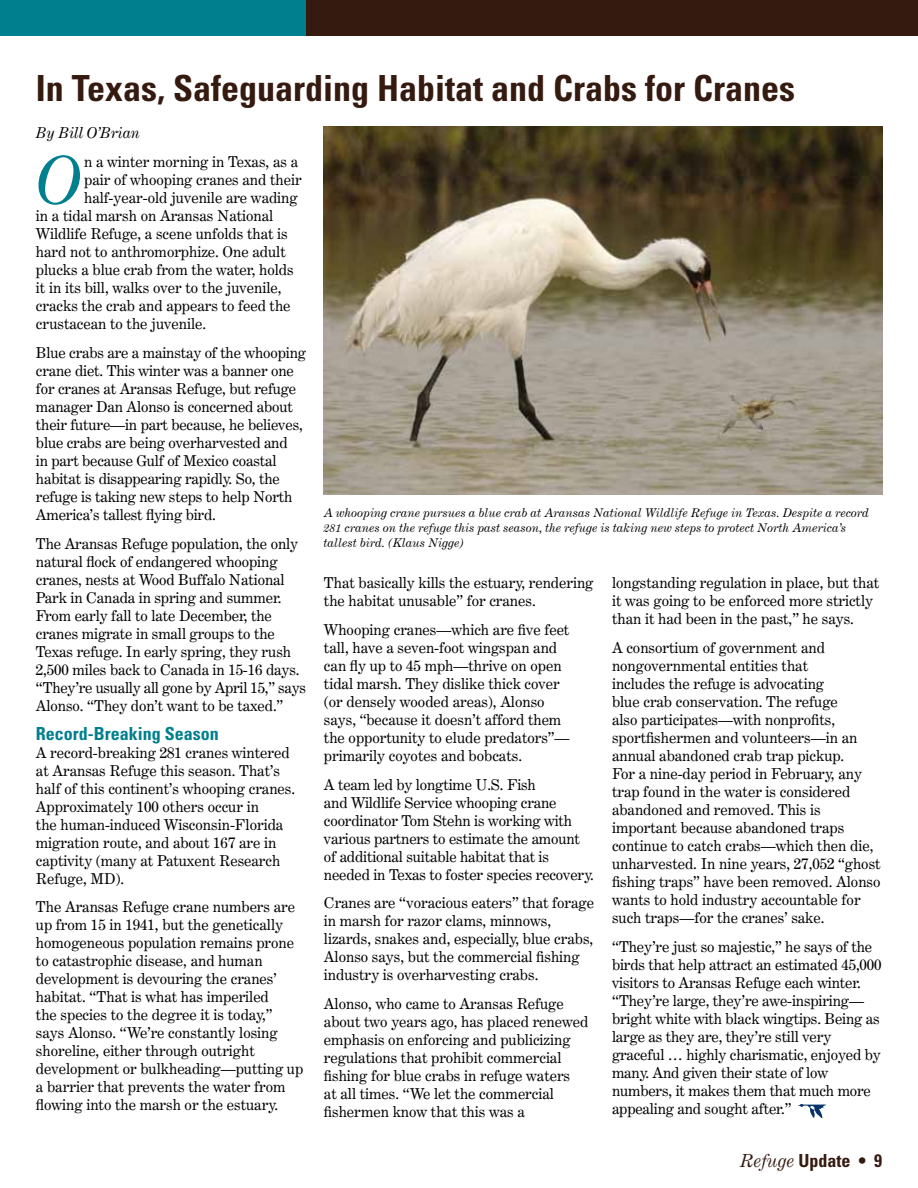
<style>
.page{position:relative;width:918px;height:1188px;background:#fff}
.page>*{position:absolute;margin:0;border:0;box-sizing:border-box;transform-origin:0 0}
.body_text{font:italic 64.8px "Century Expanded BT";color:#007f8e}
.t1{font:700 condensed 36px "Univers";color:#351a0f}
.Body_Header{font:700 condensed 18px "Univers";color:#007f8e}
.t2{font:700 condensed 18px "Univers";color:#351a0f}
.body_text-2{font:15px/18px "Century Expanded BT";color:#000}
.body_text-3{font:italic 15px "Century Expanded BT";color:#000}
.body_text-4{font:italic 12px/15px "Century Expanded";color:#000}
.s1{font-family:"Century Expanded BT";font-weight:400;font-style:italic;font-stretch:normal}
</style>
<div class="page">
<div style="left:0;top:0;width:918px;height:36px;background:#351a0f"></div>
<div style="left:0;top:0;width:306px;height:36px;background:#007f8e"></div>
<svg style="left:798px;top:1104px;width:28px;height:14px"></svg>
<img style="left:324px;top:126px;width:558px;height:368px">
<h1 class="t1" style="left:36px;top:66px;width:761px">In Texas, Safeguarding Habitat and Crabs for Cranes</h1>
<p class="body_text-3" style="left:36px;top:124px;width:105px">By Bill O’Brian</p>
<p class="body_text" style="left:36px;top:140px;width:48px">O</p>
<p class="body_text-2" style="left:84px;top:153px;width:215px">n a winter morning in Texas, as a</p>
<p class="body_text-2" style="left:84px;top:171px;width:219px">pair of whooping cranes and their</p>
<p class="body_text-2" style="left:84px;top:189px;width:215px">half-year-old juvenile are wading</p>
<p class="body_text-2" style="left:36px;top:207px;width:239px">in a tidal marsh on Aransas National</p>
<p class="body_text-2" style="left:36px;top:225px;width:253px">Wildlife Refuge, a scene unfolds that is</p>
<p class="body_text-2" style="left:36px;top:243px;width:251px">hard not to anthromorphize. One adult</p>
<p class="body_text-2" style="left:36px;top:261px;width:259px">plucks a blue crab from the water, holds</p>
<p class="body_text-2" style="left:36px;top:279px;width:247px">it in its bill, walks over to the juvenile,</p>
<p class="body_text-2" style="left:36px;top:297px;width:256px">cracks the crab and appears to feed the</p>
<p class="body_text-2" style="left:36px;top:315px;width:172px">crustacean to the juvenile.</p>
<p class="body_text-2" style="left:36px;top:343px;width:272px">Blue crabs are a mainstay of the whooping crane diet. This winter was a banner one for cranes at Aransas Refuge, but refuge manager Dan Alonso is concerned about their future—in part because, he believes, blue crabs are being overharvested and<br>in part because Gulf of Mexico coastal habitat is disappearing rapidly. So, the refuge is taking new steps to help North America’s tallest flying bird.</p>
<p class="body_text-2" style="left:36px;top:534px;width:272px">The Aransas Refuge population, the only natural flock of endangered whooping cranes, nests at Wood Buffalo National Park in Canada in spring and summer.<br>From early fall to late December, the cranes migrate in small groups to the Texas refuge. In early spring, they rush 2,500 miles back to Canada in 15-16 days. “They’re usually all gone by April 15,” says Alonso. “They don’t want to be taxed.”</p>
<p class="Body_Header" style="left:36px;top:722px;width:184px">Record-Breaking Season</p>
<p class="body_text-2" style="left:36px;top:743px;width:261px">A record-breaking 281 cranes wintered at Aransas Refuge this season. That’s half of this continent’s whooping cranes.<br>Approximately 100 others occur in<br>the human-induced Wisconsin-Florida migration route, and about 167 are in captivity (many at Patuxent Research Refuge, MD).</p>
<p class="body_text-2" style="left:36px;top:898px;width:269px">The Aransas Refuge crane numbers are up from 15 in 1941, but the genetically homogeneous population remains prone to catastrophic disease, and human development is devouring the cranes’ habitat. “That is what has imperiled<br>the species to the degree it is today,” says Alonso. “We’re constantly losing shoreline, either through outright development or bulkheading—putting up a barrier that prevents the water from flowing into the marsh or the estuary.</p>
<p class="body_text-4" style="left:324px;top:505px;width:547px">A whooping crane pursues a blue crab at Aransas National Wildlife Refuge in Texas. Despite a record<br>281 cranes on the refuge this past season, the refuge is taking new steps to protect North America’s tallest bird. (Klaus Nigge)</p>
<p class="body_text-2" style="left:324px;top:574px;width:271px">That basically kills the estuary, rendering the habitat unusable” for cranes.</p>
<p class="body_text-2" style="left:324px;top:620px;width:247px">Whooping cranes—which are five feet tall, have a seven-foot wingspan and can fly up to 45 mph—thrive on open tidal marsh. They dislike thick cover (or densely wooded areas), Alonso says, “because it doesn’t afford them the opportunity to elude predators”— primarily coyotes and bobcats.</p>
<p class="body_text-2" style="left:324px;top:775px;width:271px">A team led by longtime U.S. Fish<br>and Wildlife Service whooping crane coordinator Tom Stehn is working with various partners to estimate the amount of additional suitable habitat that is needed in Texas to foster species recovery.</p>
<p class="body_text-2" style="left:324px;top:894px;width:272px">Cranes are “voracious eaters” that forage in marsh for razor clams, minnows, lizards, snakes and, especially, blue crabs, Alonso says, but the commercial fishing industry is overharvesting crabs.</p>
<p class="body_text-2" style="left:324px;top:995px;width:266px">Alonso, who came to Aransas Refuge about two years ago, has placed renewed emphasis on enforcing and publicizing regulations that prohibit commercial fishing for blue crabs in refuge waters<br>at all times. “We let the commercial fishermen know that this was a</p>
<p class="body_text-2" style="left:612px;top:574px;width:269px">longstanding regulation in place, but that it was going to be enforced more strictly than it had been in the past,” he says.</p>
<p class="body_text-2" style="left:612px;top:638px;width:270px">A consortium of government and nongovernmental entities that<br>includes the refuge is advocating<br>blue crab conservation. The refuge<br>also participates—with nonprofits, sportfishermen and volunteers—in an annual abandoned crab trap pickup.<br>For a nine-day period in February, any trap found in the water is considered abandoned and removed. This is important because abandoned traps continue to catch crabs—which then die, unharvested. In nine years, 27,052 “ghost fishing traps” have been removed. Alonso wants to hold industry accountable for such traps—for the cranes’ sake.</p>
<p class="body_text-2" style="left:612px;top:937px;width:271px">“They’re just so majestic,” he says of the birds that help attract an estimated 45,000 visitors to Aransas Refuge each winter. “They’re large, they’re awe-inspiring— bright white with black wingtips. Being as large as they are, they’re still very graceful … highly charismatic, enjoyed by many. And given their state of low numbers, it makes them that much more appealing and sought after.”</p>
<p class="t2" style="left:740px;top:1149px;width:143px"><span class="s1">Refuge</span> Update • 9</p>
</div>
